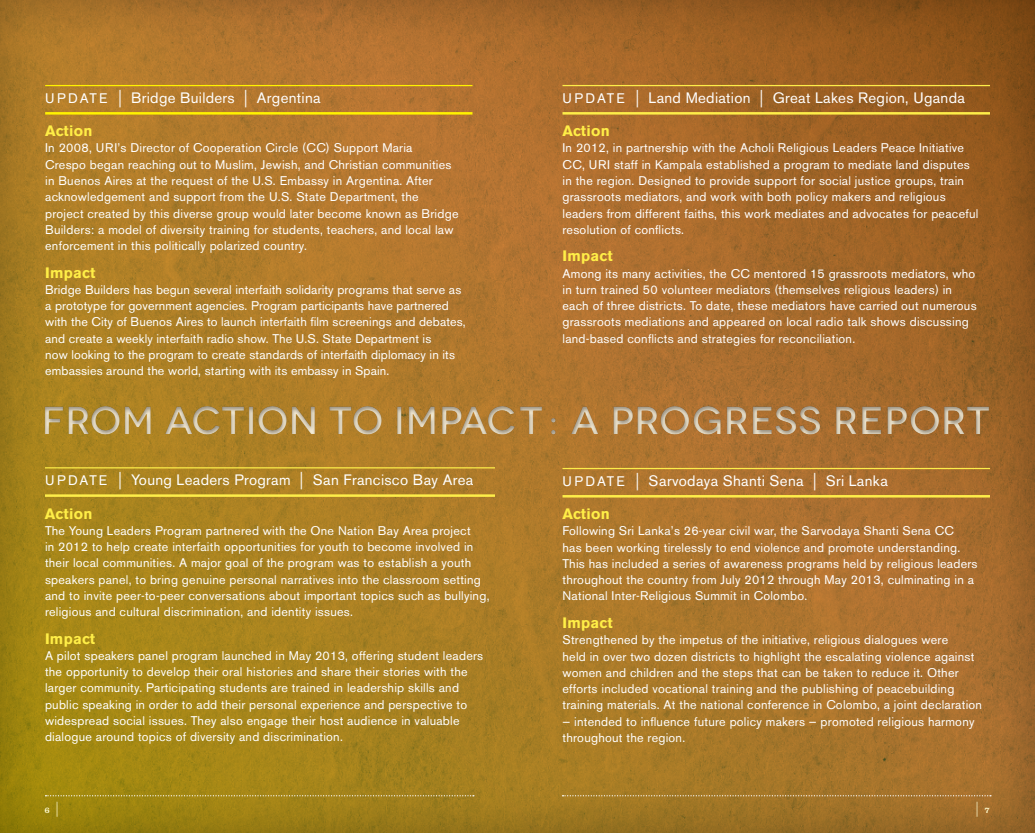
<style>
.page{position:relative;width:1035px;height:833px;background:#fff}
.page>*{position:absolute;margin:0;border:0;box-sizing:border-box;transform-origin:0 0}
.t1{font:500 39px "Novecentowide";letter-spacing:.01em;color:#f9efd7}
.t2{font:15px "Akzidenz Grotesk BE";letter-spacing:.02em;color:#fff}
.t3{font:700 15px "Akzidenz Grotesk BE";letter-spacing:.02em;color:#ffee47}
.t4{font:300 condensed 15px "Akzidenz Grotesk BE";color:#fff9cc}
.t5{font:12.5px/16.2px "Akzidenz Grotesk BE";letter-spacing:.02em;color:#fff}
.t6{font:8.75px "Clarendon";color:#fff9cc}
.s1{font-size:13.75px}
.s2{font-weight:300;font-size:17.5px}
.s3{font-family:"Akzidenz Grotesk BE";font-weight:300;font-stretch:condensed;font-size:15px}
.s4{font-family:"Clarendon";font-weight:400;font-stretch:normal;font-size:8.75px}
</style>
<div class="page">
<div style="left:0;top:0;width:1035px;height:832px;background:#65666a;opacity:.45"></div>
<hr style="left:45px;top:85px;width:427px;height:1px;background:#fff200">
<hr style="left:45px;top:112px;width:427px;height:3px;background:#fff200">
<hr style="left:562px;top:468px;width:428px;height:1px;background:#fded49">
<hr style="left:562px;top:495px;width:428px;height:2px;background:#fded49">
<hr style="left:562px;top:85px;width:428px;height:1px;background:#fded49">
<hr style="left:562px;top:112px;width:428px;height:3px;background:#fded49">
<hr style="left:45px;top:467px;width:450px;height:1px;background:#fded49">
<hr style="left:45px;top:494px;width:450px;height:3px;background:#fded49">
<div style="left:32px;top:368px;width:1003px;height:99px;background:#231f20;opacity:.45"></div>
<svg style="left:45px;top:795px;width:429px;height:1px"></svg>
<svg style="left:562px;top:795px;width:429px;height:1px"></svg>
<p class="t2" style="left:45px;top:89px;width:277px"><span class="s1">U PDATE</span> <span class="s2">|</span> Bridge Builders <span class="s2">|</span> Argentina</p>
<p class="t3" style="left:45px;top:122px;width:49px">Action</p>
<p class="t5" style="left:45px;top:140px;width:415px">In 2008, URI’s Director of Cooperation Circle (CC) Support Maria<br>Crespo began reaching out to Muslim, Jewish, and Christian communities in Buenos Aires at the request of the U.S. Embassy in Argentina. After acknowledgement and support from the U.S. State Department, the project created by this diverse group would later become known as Bridge Builders: a model of diversity training for students, teachers, and local law enforcement in this politically polarized country.</p>
<p class="t3" style="left:45px;top:263px;width:52px">Impact</p>
<p class="t5" style="left:45px;top:281px;width:422px">Bridge Builders has begun several interfaith solidarity programs that serve as a prototype for government agencies. Program participants have partnered with the City of Buenos Aires to launch interfaith film screenings and debates, and create a weekly interfaith radio show. The U.S. State Department is<br>now looking to the program to create standards of interfaith diplomacy in its embassies around the world, starting with its embassy in Spain.</p>
<p class="t2" style="left:562px;top:89px;width:404px"><span class="s1">U PDATE</span> <span class="s2">|</span> Land Mediation <span class="s2">|</span> Great Lakes Region, Uganda</p>
<p class="t3" style="left:562px;top:122px;width:49px">Action</p>
<p class="t5" style="left:562px;top:140px;width:417px">In 2012, in partnership with the Acholi Religious Leaders Peace Initiative CC, URI staff in Kampala established a program to mediate land disputes in the region. Designed to provide support for social justice groups, train grassroots mediators, and work with both policy makers and religious leaders from different faiths, this work mediates and advocates for peaceful resolution of conflicts.</p>
<p class="t3" style="left:562px;top:247px;width:52px">Impact</p>
<p class="t5" style="left:562px;top:265px;width:416px">Among its many activities, the CC mentored 15 grassroots mediators, who in turn trained 50 volunteer mediators (themselves religious leaders) in each of three districts. To date, these mediators have carried out numerous grassroots mediations and appeared on local radio talk shows discussing land-based conflicts and strategies for reconciliation.</p>
<h1 class="t1" style="left:41px;top:397px;width:950px">FROM ACTION TO IMPACT : A PROGRESS REPORT</h1>
<p class="t2" style="left:45px;top:471px;width:430px"><span class="s1">U PDATE</span> <span class="s2">|</span> Young Leaders Program <span class="s2">|</span> San Francisco Bay Area</p>
<p class="t3" style="left:45px;top:504px;width:49px">Action</p>
<p class="t5" style="left:45px;top:522px;width:446px">The Young Leaders Program partnered with the One Nation Bay Area project<br>in 2012 to help create interfaith opportunities for youth to become involved in their local communities. A major goal of the program was to establish a youth speakers panel, to bring genuine personal narratives into the classroom setting and to invite peer-to-peer conversations about important topics such as bullying, religious and cultural discrimination, and identity issues.</p>
<p class="t3" style="left:45px;top:629px;width:52px">Impact</p>
<p class="t5" style="left:45px;top:647px;width:440px">A pilot speakers panel program launched in May 2013, offering student leaders the opportunity to develop their oral histories and share their stories with the larger community. Participating students are trained in leadership skills and public speaking in order to add their personal experience and perspective to widespread social issues. They also engage their host audience in valuable dialogue around topics of diversity and discrimination.</p>
<p class="t2" style="left:562px;top:472px;width:327px"><span class="s1">U PDATE</span> <span class="s2">|</span> Sarvodaya Shanti Sena <span class="s2">|</span> Sri Lanka</p>
<p class="t3" style="left:562px;top:505px;width:49px">Action</p>
<p class="t5" style="left:562px;top:523px;width:417px">Following Sri Lanka’s 26-year civil war, the Sarvodaya Shanti Sena CC<br>has been working tirelessly to end violence and promote understanding.<br>This has included a series of awareness programs held by religious leaders throughout the country from July 2012 through May 2013, culminating in a National Inter-Religious Summit in Colombo.</p>
<p class="t3" style="left:562px;top:614px;width:52px">Impact</p>
<p class="t5" style="left:562px;top:631px;width:421px">Strengthened by the impetus of the initiative, religious dialogues were<br>held in over two dozen districts to highlight the escalating violence against women and children and the steps that can be taken to reduce it. Other efforts included vocational training and the publishing of peacebuilding training materials. At the national conference in Colombo, a joint declaration</p>
<p class="t5" style="left:562px;top:713px;width:414px">— intended to influence future policy makers — promoted religious harmony throughout the region.</p>
<p class="t6" style="left:44px;top:805px;width:16px">6 <span class="s3">|</span></p>
<p class="t4" style="left:975px;top:800px;width:16px">| <span class="s4">7</span></p>
</div>
